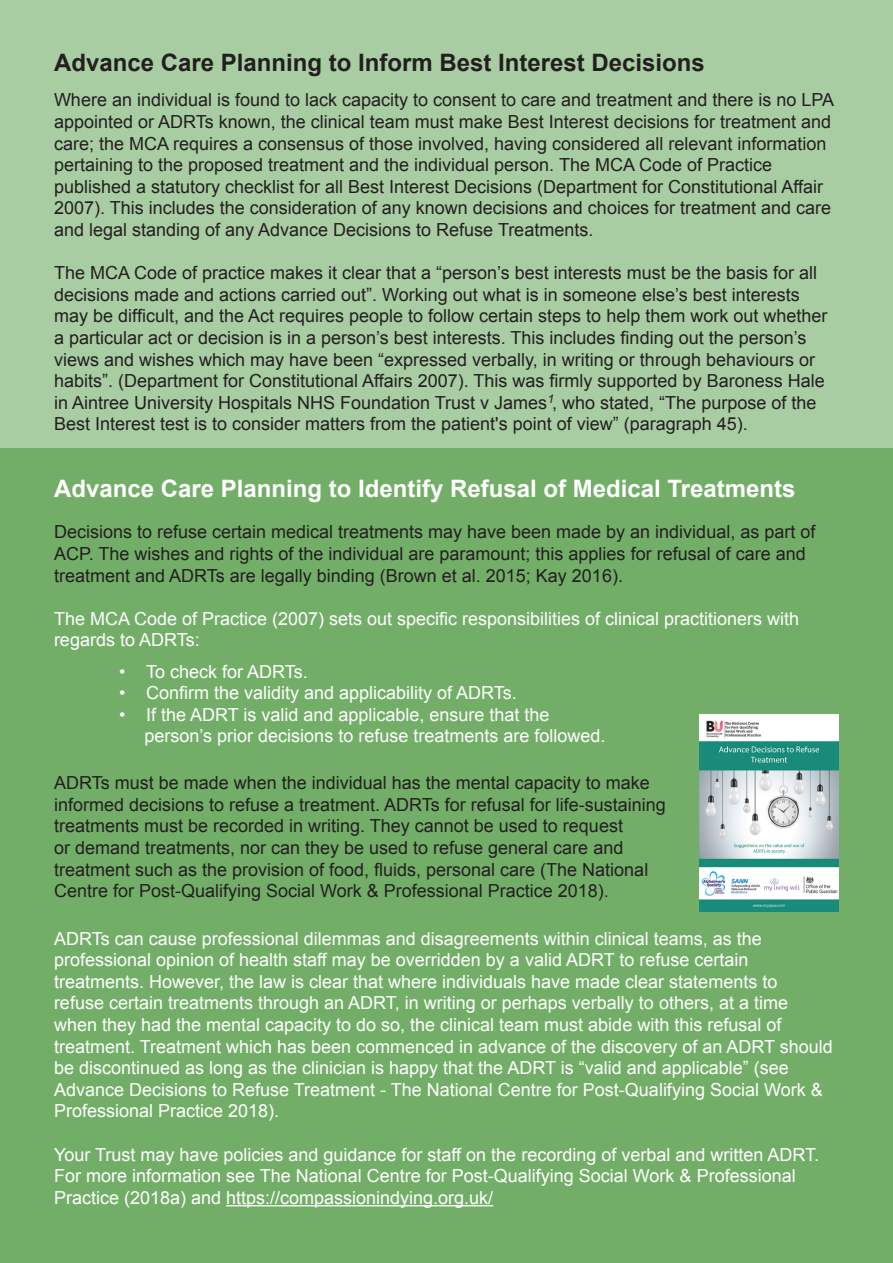
<style>
.page{position:relative;width:893px;height:1263px;background:#fff}
.page>*{position:absolute;margin:0;border:0;box-sizing:border-box;transform-origin:0 0}
.Page_Headings{font:700 24px "Arial";color:#fff}
.Page_Headings-2{font:700 24px "Arial";color:#231f20}
.t1{font:18px/21.6px "Arial";color:#231f20}
.t2{font:18px/21.6px "Arial";color:#fff}
.t3{font:italic 12px "Arial";color:#231f20}
</style>
<div class="page">
<div style="left:0;top:448px;width:893px;height:815px;background:#73ae68"></div>
<div style="left:0;top:0;width:893px;height:448px;background:#a9cda2"></div>
<hr style="left:226px;top:1205px;width:267px;height:1px;background:#fff">
<img style="left:699px;top:714px;width:139px;height:197px">
<p class="Page_Headings-2" style="left:54px;top:47px;width:652px">Advance Care Planning to Inform Best Interest Decisions</p>
<p class="t1" style="left:54px;top:89px;width:782px">Where an individual is found to lack capacity to consent to care and treatment and there is no LPA appointed or ADRTs known, the clinical team must make Best Interest decisions for treatment and care; the MCA requires a consensus of those involved, having considered all relevant information pertaining to the proposed treatment and the individual person. The MCA Code of Practice published a statutory checklist for all Best Interest Decisions (Department for Constitutional Affair 2007). This includes the consideration of any known decisions and choices for treatment and care and legal standing of any Advance Decisions to Refuse Treatments.</p>
<p class="t1" style="left:54px;top:262px;width:775px">The MCA Code of practice makes it clear that a “person’s best interests must be the basis for all decisions made and actions carried out”. Working out what is in someone else’s best interests may be difficult, and the Act requires people to follow certain steps to help them work out whether a particular act or decision is in a person’s best interests. This includes finding out the person’s views and wishes which may have been “expressed verbally, in writing or through behaviours or habits”. (Department for Constitutional Affairs 2007). This was firmly supported by Baroness Hale in Aintree University Hospitals NHS Foundation Trust v James , who stated, “The purpose of the Best Interest test is to consider matters from the patient's point of view” (paragraph 45).</p>
<p class="t3" style="left:547px;top:391px;width:8px">1</p>
<p class="Page_Headings" style="left:54px;top:473px;width:743px">Advance Care Planning to Identify Refusal of Medical Treatments</p>
<p class="t1" style="left:54px;top:521px;width:763px">Decisions to refuse certain medical treatments may have been made by an individual, as part of<br>ACP. The wishes and rights of the individual are paramount; this applies for refusal of care and treatment and ADRTs are legally binding (Brown et al. 2015; Kay 2016).</p>
<p class="t2" style="left:54px;top:608px;width:747px">The MCA Code of Practice (2007) sets out specific responsibilities of clinical practitioners with regards to ADRTs:</p>
<p class="t2" style="left:119px;top:661px;width:190px">• To check for ADRTs.</p>
<p class="t2" style="left:119px;top:682px;width:399px">• Confirm the validity and applicability of ADRTs.</p>
<p class="t2" style="left:119px;top:704px;width:432px">• If the ADRT is valid and applicable, ensure that the</p>
<p class="t2" style="left:145px;top:725px;width:462px">person’s prior decisions to refuse treatments are followed.</p>
<p class="t1" style="left:54px;top:772px;width:613px">ADRTs must be made when the individual has the mental capacity to make informed decisions to refuse a treatment. ADRTs for refusal for life-sustaining treatments must be recorded in writing. They cannot be used to request<br>or demand treatments, nor can they be used to refuse general care and treatment such as the provision of food, fluids, personal care (The National Centre for Post-Qualifying Social Work &amp; Professional Practice 2018).</p>
<p class="t2" style="left:54px;top:928px;width:780px">ADRTs can cause professional dilemmas and disagreements within clinical teams, as the professional opinion of health staff may be overridden by a valid ADRT to refuse certain treatments. However, the law is clear that where individuals have made clear statements to<br>refuse certain treatments through an ADRT, in writing or perhaps verbally to others, at a time when they had the mental capacity to do so, the clinical team must abide with this refusal of treatment. Treatment which has been commenced in advance of the discovery of an ADRT should be discontinued as long as the clinician is happy that the ADRT is “valid and applicable” (see Advance Decisions to Refuse Treatment - The National Centre for Post-Qualifying Social Work &amp; Professional Practice 2018).</p>
<p class="t2" style="left:54px;top:1144px;width:767px">Your Trust may have policies and guidance for staff on the recording of verbal and written ADRT.<br>For more information see The National Centre for Post-Qualifying Social Work &amp; Professional<br>Practice (2018a) and https://compassionindying.org.uk/</p>
</div>
